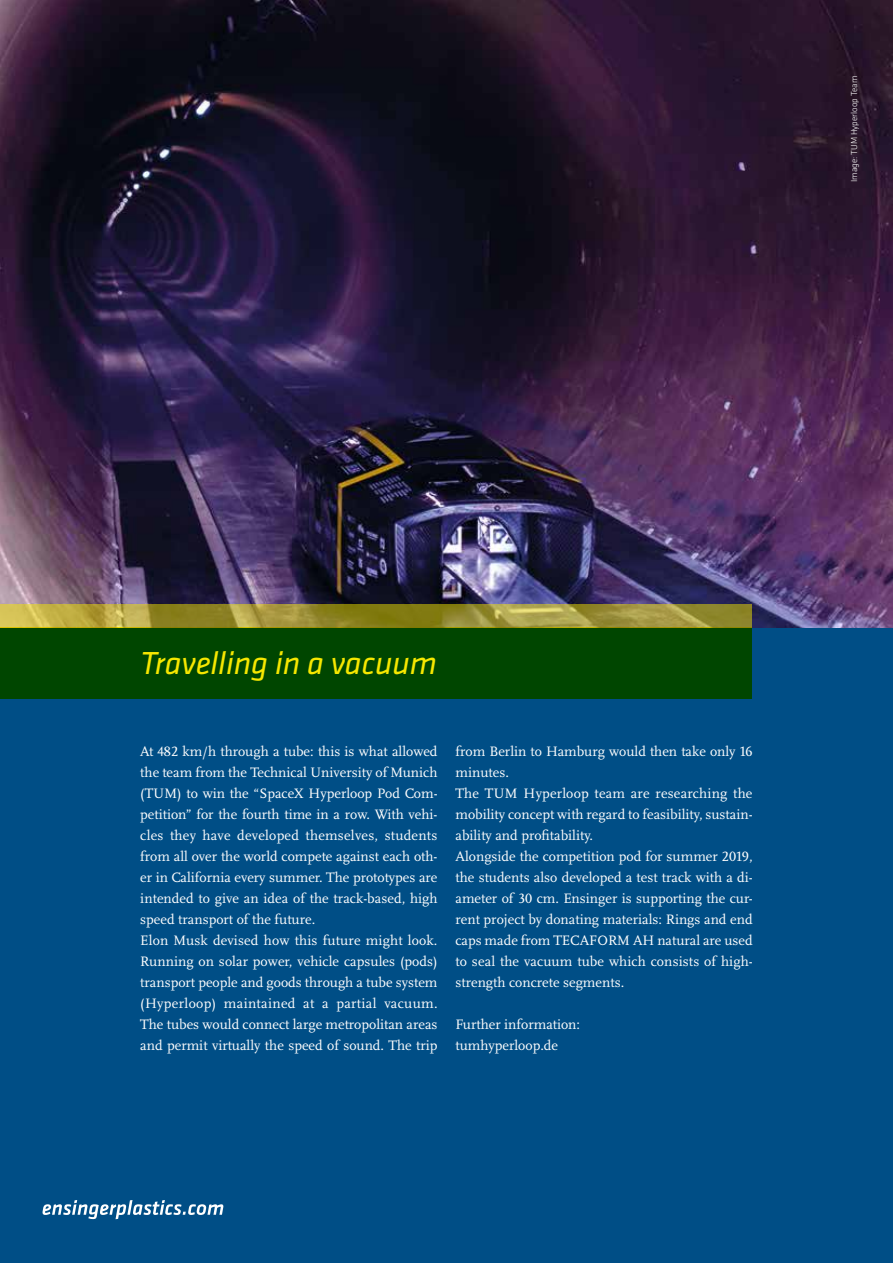
<style>
.page{position:relative;width:893px;height:1263px;background:#fff}
.page>*{position:absolute;margin:0;border:0;box-sizing:border-box;transform-origin:0 0}
.t1{font:italic 33px "Klavika";letter-spacing:-.005em;color:#f6e700}
.t2{font:14.25px/21px "Scala Pro";color:#fff}
.t3{font:300 9px "Klavika";letter-spacing:.005em;color:#fff}
</style>
<div class="page">
<img style="left:0;top:0;width:893px;height:628px">
<div style="left:0;top:628px;width:893px;height:635px;background:#004e86"></div>
<svg style="left:42px;top:1200px;width:181px;height:19px"></svg>
<div style="left:0;top:628px;width:752px;height:71px;background:#004600"></div>
<svg style="left:0;top:604px;width:752px;height:24px"></svg>
<p class="t3" style="left:849px;top:182px;width:108px;rotate:-90deg">Image: TUM Hyperloop Team</p>
<h1 class="t1" style="left:140px;top:642px;width:298px">Travelling in a vacuum</h1>
<p class="t2" style="left:140px;top:741px;width:299px">At 482 km/h through a tube: this is what allowed the team from the Technical University of Munich (TUM) to win the “SpaceX Hyperloop Pod Com&shy;petition” for the fourth time in a row. With vehi&shy;cles they have developed themselves, students from all over the world compete against each oth&shy;er in California every summer. The prototypes are intended to give an idea of the track-based, high speed transport of the future.<br>Elon Musk devised how this future might look.<br>Running on solar power, vehicle capsules (pods) transport people and goods through a tube system (Hyperloop) maintained at a partial vacuum.<br>The tubes would connect large metropolitan areas and permit virtually the speed of sound. The trip</p>
<p class="t2" style="left:455px;top:741px;width:299px">from Berlin to Hamburg would then take only 16 minutes.<br>The TUM Hyperloop team are researching the mobility concept with regard to feasibility, sustain&shy;ability and profitability.<br>Alongside the competition pod for summer 2019, the students also developed a test track with a di&shy;ameter of 30 cm. Ensinger is supporting the cur&shy;rent project by donating materials: Rings and end caps made from TECAFORM AH natural are used to seal the vacuum tube which consists of high&shy;strength concrete segments.</p>
<p class="t2" style="left:455px;top:1014px;width:126px">Further information: tumhyperloop.de</p>
</div>
